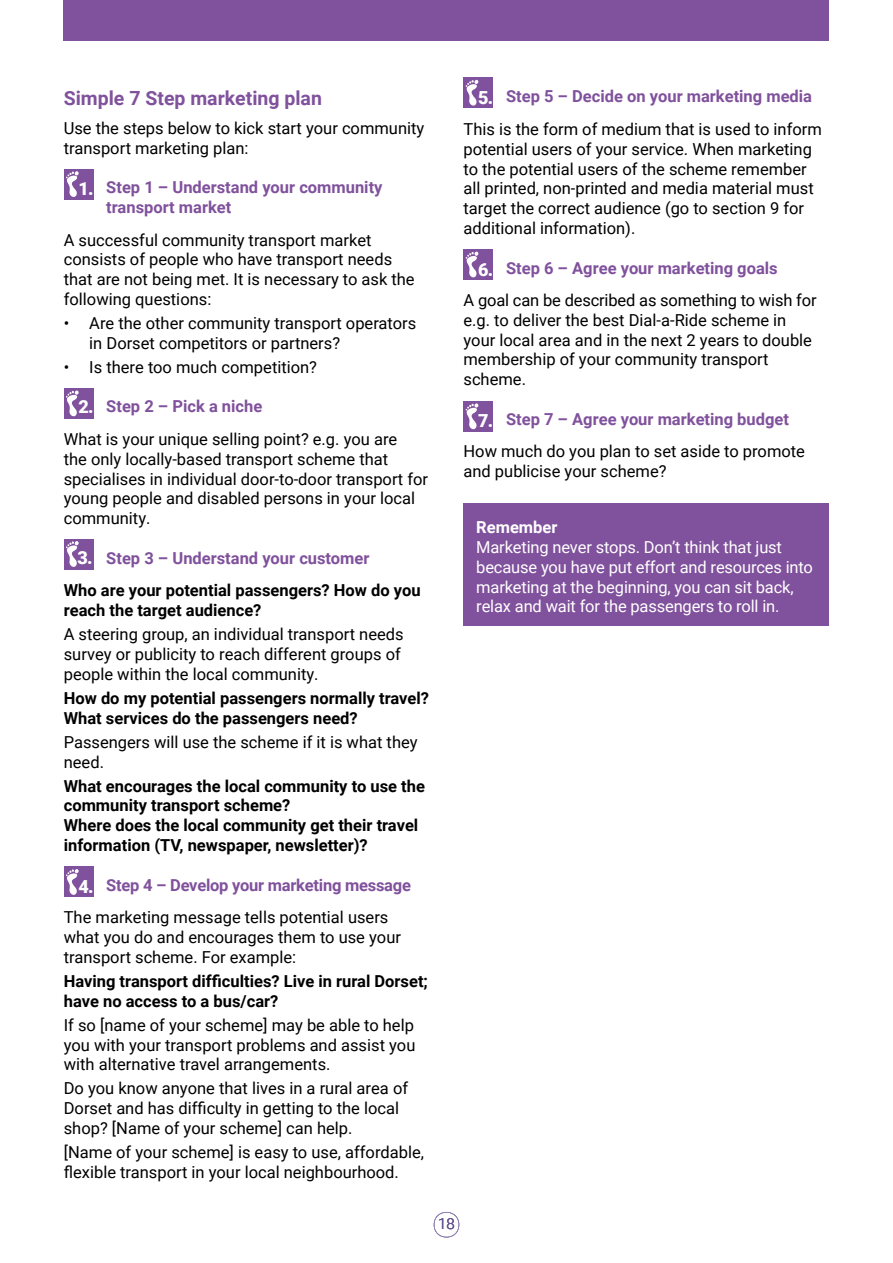
<style>
.page{position:relative;width:893px;height:1263px;background:#fff}
.page>*{position:absolute;margin:0;border:0;box-sizing:border-box;transform-origin:0 0}
.t1{font:700 19.5px "Roboto";color:#80519c}
.t2{font:900 18px "Roboto";color:#fff}
.t3{font:16.5px/19.8px "Roboto";color:#000}
.t4{font:700 16.5px/19.8px "Roboto";color:#000}
.t5{font:700 16.5px/19.8px "Roboto";color:#80519c}
.t6{font:16.5px/19.8px "Roboto";letter-spacing:-.01em;color:#fff}
.t7{font:700 16.5px "Roboto";color:#fff}
.t8{font:300 15px "Roboto";color:#80519c}
</style>
<div class="page">
<svg style="left:434px;top:1212px;width:25px;height:25px"></svg>
<div style="left:64px;top:0;width:765px;height:40px;background:#80519c"></div>
<div style="left:64px;top:169px;width:30px;height:30px;background:#80519c"></div>
<svg style="left:66px;top:171px;width:13px;height:26px"></svg>
<div style="left:64px;top:388px;width:30px;height:30px;background:#80519c"></div>
<svg style="left:66px;top:390px;width:13px;height:26px"></svg>
<div style="left:64px;top:539px;width:30px;height:30px;background:#80519c"></div>
<svg style="left:66px;top:541px;width:13px;height:26px"></svg>
<div style="left:64px;top:867px;width:30px;height:30px;background:#80519c"></div>
<svg style="left:66px;top:869px;width:13px;height:26px"></svg>
<div style="left:463px;top:503px;width:366px;height:122px;background:#80519c"></div>
<div style="left:463px;top:78px;width:30px;height:30px;background:#80519c"></div>
<svg style="left:466px;top:80px;width:12px;height:26px"></svg>
<div style="left:463px;top:249px;width:30px;height:31px;background:#80519c"></div>
<svg style="left:466px;top:252px;width:12px;height:26px"></svg>
<div style="left:463px;top:401px;width:30px;height:30px;background:#80519c"></div>
<svg style="left:466px;top:403px;width:12px;height:26px"></svg>
<p class="t1" style="left:64px;top:85px;width:260px">Simple 7 Step marketing plan</p>
<p class="t3" style="left:64px;top:117px;width:362px">Use the steps below to kick start your community transport marketing plan:</p>
<p class="t5" style="left:106px;top:177px;width:278px">Step 1 – Understand your community transport market</p>
<p class="t3" style="left:64px;top:229px;width:352px">A successful community transport market consists of people who have transport needs that are not being met. It is necessary to ask the following questions:</p>
<p class="t3" style="left:89px;top:313px;width:328px;text-indent:-26px">• Are the other community transport operators in Dorset competitors or partners?</p>
<p class="t3" style="left:64px;top:356px;width:255px">• Is there too much competition?</p>
<p class="t5" style="left:106px;top:396px;width:158px">Step 2 – Pick a niche</p>
<p class="t3" style="left:64px;top:429px;width:366px">What is your unique selling point? e.g. you are<br>the only locally-based transport scheme that specialises in individual door-to-door transport for young people and disabled persons in your local community.</p>
<p class="t5" style="left:106px;top:547px;width:265px">Step 3 – Understand your customer</p>
<p class="t4" style="left:64px;top:580px;width:358px">Who are your potential passengers? How do you reach the target audience?</p>
<p class="t3" style="left:64px;top:624px;width:341px">A steering group, an individual transport needs survey or publicity to reach different groups of people within the local community.</p>
<p class="t4" style="left:64px;top:687px;width:367px">How do my potential passengers normally travel?<br>What services do the passengers need?</p>
<p class="t3" style="left:64px;top:731px;width:355px">Passengers will use the scheme if it is what they need.</p>
<p class="t4" style="left:64px;top:775px;width:363px">What encourages the local community to use the community transport scheme?<br>Where does the local community get their travel information (TV, newspaper, newsletter)?</p>
<p class="t5" style="left:106px;top:874px;width:306px">Step 4 – Develop your marketing message</p>
<p class="t3" style="left:64px;top:907px;width:339px">The marketing message tells potential users what you do and encourages them to use your transport scheme. For example:</p>
<p class="t4" style="left:64px;top:970px;width:366px">Having transport difficulties? Live in rural Dorset; have no access to a bus/car?</p>
<p class="t3" style="left:64px;top:1014px;width:353px;text-align:justify">If so [name of your scheme] may be able to help you with your transport problems and assist you with alternative travel arrangements.</p>
<p class="t3" style="left:64px;top:1078px;width:346px">Do you know anyone that lives in a rural area of<br>Dorset and has difficulty in getting to the local shop? [Name of your scheme] can help.</p>
<p class="t3" style="left:64px;top:1142px;width:362px">[Name of your scheme] is easy to use, affordable, flexible transport in your local neighbourhood.</p>
<p class="t2" style="left:78px;top:176px;width:17px">1.</p>
<p class="t2" style="left:78px;top:394px;width:17px">2.</p>
<p class="t2" style="left:77px;top:545px;width:17px">3.</p>
<p class="t2" style="left:78px;top:874px;width:17px">4.</p>
<p class="t5" style="left:506px;top:86px;width:308px">Step 5 – Decide on your marketing media</p>
<p class="t3" style="left:463px;top:119px;width:360px">This is the form of medium that is used to inform potential users of your service. When marketing to the potential users of the scheme remember all printed, non-printed and media material must target the correct audience (go to section 9 for additional information).</p>
<p class="t5" style="left:506px;top:257px;width:273px">Step 6 – Agree your marketing goals</p>
<p class="t3" style="left:463px;top:290px;width:355px">A goal can be described as something to wish for e.g. to deliver the best Dial-a-Ride scheme in your local area and in the next 2 years to double membership of your community transport scheme.</p>
<p class="t5" style="left:506px;top:408px;width:285px">Step 7 – Agree your marketing budget</p>
<p class="t3" style="left:463px;top:441px;width:343px">How much do you plan to set aside to promote and publicise your scheme?</p>
<p class="t7" style="left:476px;top:516px;width:83px">Remember</p>
<p class="t6" style="left:476px;top:536px;width:338px">Marketing never stops. Don’t think that just because you have put effort and resources into marketing at the beginning, you can sit back, relax and wait for the passengers to roll in.</p>
<p class="t2" style="left:478px;top:85px;width:17px">5.</p>
<p class="t2" style="left:478px;top:256px;width:17px">6.</p>
<p class="t2" style="left:478px;top:408px;width:17px">7.</p>
<p class="t8" style="left:438px;top:1213px;width:18px">18</p>
</div>
